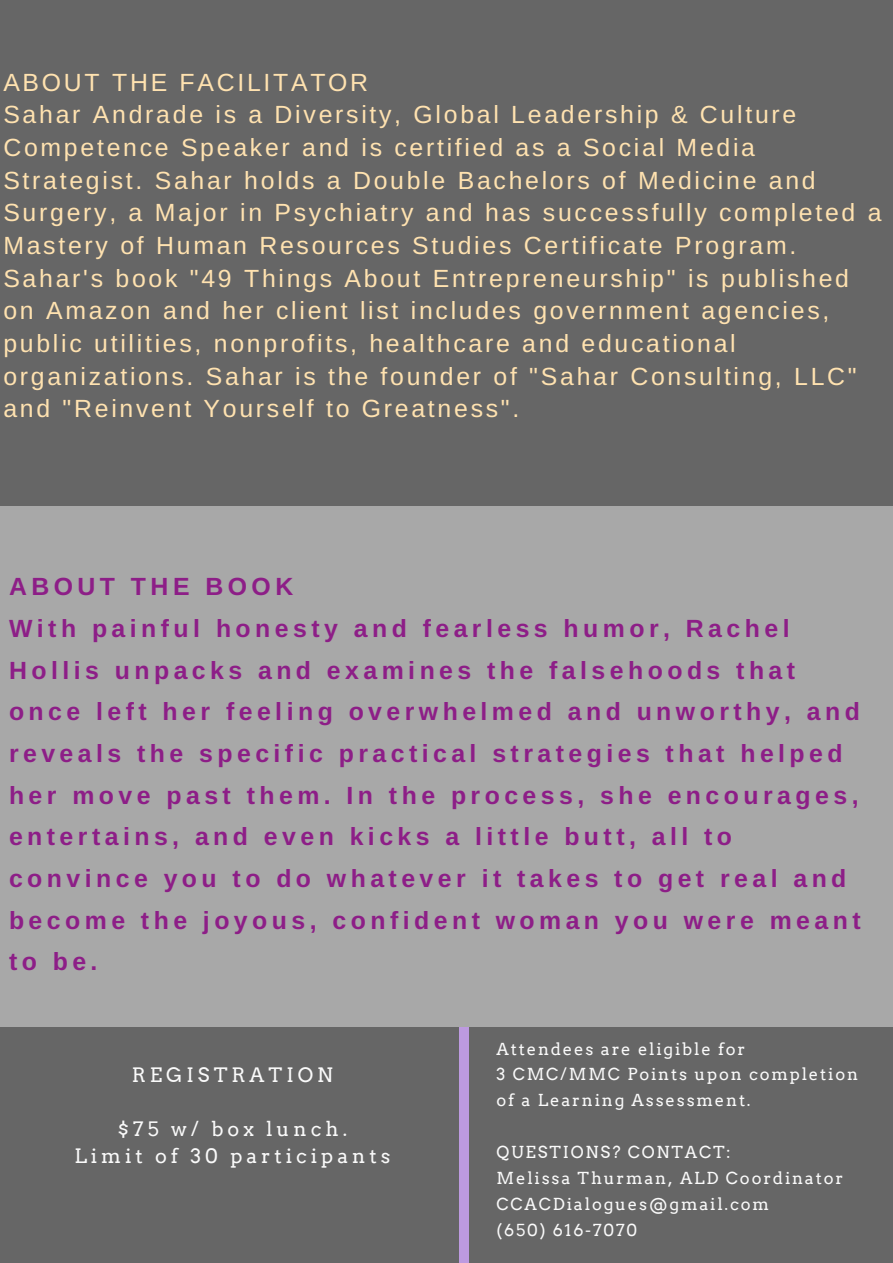
<style>
.page{position:relative;width:893px;height:1263px;background:#666}
.page>*{position:absolute;margin:0;border:0;box-sizing:border-box;transform-origin:0 0}
.t1{font:24.9px/32.7px "Arimo";letter-spacing:.11em;color:#ffe2b0}
.t2{font:700 24.9px/41.7px "Arimo";letter-spacing:.18em;color:#8d1e87}
.t3{font:19.8px/27px "Arvo";letter-spacing:.2em;color:#fafafa;text-align:center}
.t4{font:16.5px/26px "Arvo";letter-spacing:.11em;color:#fafafa}
</style>
<div class="page">
<div style="left:459px;top:1025px;width:9px;height:238px;background:#bd9ae0"></div>
<div style="left:0;top:507px;width:893px;height:520px;background:#a8a8a8"></div>
<p class="t1" style="left:3px;top:66px;width:880px">ABOUT THE FACILITATOR<br>Sahar Andrade is a Diversity, Global Leadership &amp; Culture Competence Speaker and is certified as a Social Media Strategist. Sahar holds a Double Bachelors of Medicine and Surgery, a Major in Psychiatry and has successfully completed a Mastery of Human Resources Studies Certificate Program.<br>Sahar's book "49 Things About Entrepreneurship" is published on Amazon and her client list includes government agencies, public utilities, nonprofits, healthcare and educational organizations. Sahar is the founder of "Sahar Consulting, LLC" and "Reinvent Yourself to Greatness".</p>
<p class="t2" style="left:9px;top:566px;width:853px">ABOUT THE BOOK<br>With painful honesty and fearless humor, Rachel Hollis unpacks and examines the falsehoods that once left her feeling overwhelmed and unworthy, and reveals the specific practical strategies that helped her move past them. In the process, she encourages, entertains, and even kicks a little butt, all to convince you to do whatever it takes to get real and become the joyous, confident woman you were meant to be.</p>
<p class="t3" style="left:132px;top:1061px;width:203px">REGISTRATION</p>
<p class="t3" style="left:74px;top:1116px;width:317px">$75 w/ box lunch.<br>Limit of 30 participants</p>
<p class="t4" style="left:497px;top:1036px;width:363px">Attendees are eligible for<br>3 CMC/MMC Points upon completion of a Learning Assessment.</p>
<p class="t4" style="left:497px;top:1139px;width:348px">QUESTIONS? CONTACT:<br>Melissa Thurman, ALD Coordinator<br>CCACDialogues@gmail.com<br>(650) 616-7070</p>
</div>
